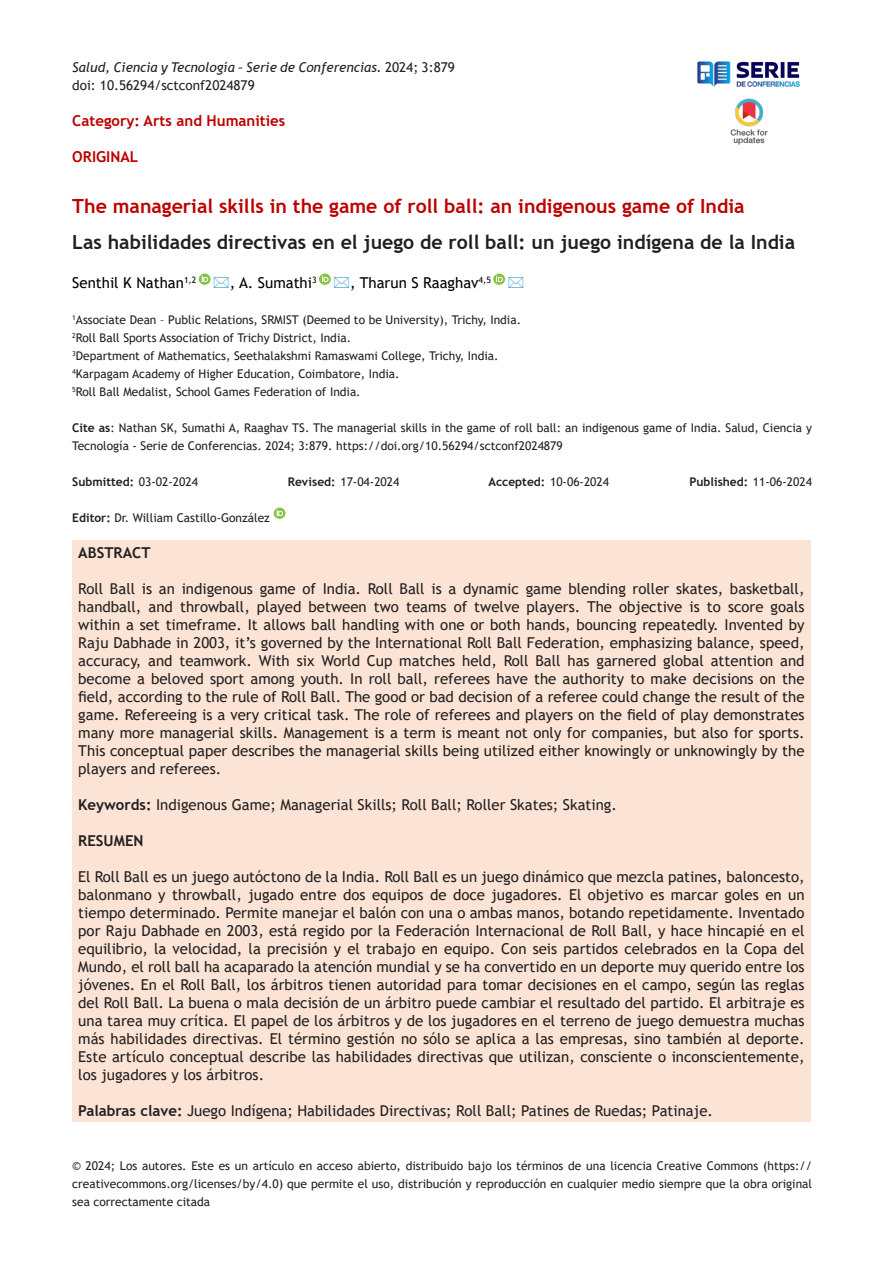
<style>
.page{position:relative;width:893px;height:1263px;background:#fff}
.page>*{position:absolute;margin:0;border:0;box-sizing:border-box;transform-origin:0 0}
.t1{font:700 19.5px "Trebuchet MS";color:#231f20}
.t2{font:700 19.5px "Trebuchet MS";color:#be0000}
.t3{font:15px/18px "Trebuchet MS";color:#231f20;text-align:justify}
.t4{font:15px "Trebuchet MS";color:#000}
.t5{font:700 15px "Trebuchet MS";color:#be0000}
.t6{font:700 15px "Trebuchet MS";color:#231f20}
.t7{font:italic 13.5px "Trebuchet MS";color:#231f20}
.t8{font:13.5px "Trebuchet MS";color:#231f20}
.t9{font:12px/18px "Trebuchet MS";color:#231f20;text-align:justify}
.t10{font:700 12px "Trebuchet MS";color:#231f20}
.s1{font-style:normal}
.s2{font-weight:700}
.s3{font-weight:400}
</style>
<div class="page">
<img style="left:697px;top:61px;width:103px;height:26px">
<img style="left:730px;top:98px;width:38px;height:47px">
<div style="left:72px;top:540px;width:739px;height:582px;background:#fbe4d5"></div>
<svg style="left:274px;top:508px;width:12px;height:11px"></svg>
<svg style="left:199px;top:274px;width:12px;height:11px"></svg>
<svg style="left:319px;top:274px;width:12px;height:11px"></svg>
<svg style="left:493px;top:274px;width:13px;height:11px"></svg>
<p class="t7" style="left:72px;top:59px;width:384px">Salud, Ciencia y Tecnología – Serie de Conferencias. <span class="s1">2024; 3:879</span></p>
<p class="t8" style="left:72px;top:77px;width:184px">doi: 10.56294/sctconf2024879</p>
<p class="t5" style="left:72px;top:111px;width:215px">Category: Arts and Humanities</p>
<p class="t5" style="left:72px;top:147px;width:67px">ORIGINAL</p>
<p class="t2" style="left:72px;top:194px;width:674px">The managerial skills in the game of roll ball: an indigenous game of India</p>
<p class="t1" style="left:72px;top:229px;width:724px">Las habilidades directivas en el juego de roll ball: un juego indígena de la India</p>
<p class="t4" style="left:72px;top:273px;width:126px">Senthil K Nathan<sup>1,2</sup></p>
<p class="t4" style="left:230px;top:273px;width:88px">, A. Sumathi<sup>3</sup></p>
<p class="t4" style="left:350px;top:273px;width:142px">, Tharun S Raaghav<sup>4,5</sup></p>
<p class="t9" style="left:72px;top:311px;width:450px"><sup>1</sup>Associate Dean – Public Relations, SRMIST (Deemed to be University), Trichy, India.</p>
<p class="t9" style="left:72px;top:329px;width:280px"><sup>2</sup>Roll Ball Sports Association of Trichy District, India.</p>
<p class="t9" style="left:72px;top:347px;width:428px"><sup>3</sup>Department of Mathematics, Seethalakshmi Ramaswami College, Trichy, India.</p>
<p class="t9" style="left:72px;top:365px;width:329px"><sup>4</sup>Karpagam Academy of Higher Education, Coimbatore, India.</p>
<p class="t9" style="left:72px;top:383px;width:290px"><sup>5</sup>Roll Ball Medalist, School Games Federation of India.</p>
<p class="t9" style="left:72px;top:419px;width:741px"><span class="s2">Cite as</span>: Nathan SK, Sumathi A, Raaghav TS. The managerial skills in the game of roll ball: an indigenous game of India. Salud, Ciencia y<br>Tecnología - Serie de Conferencias. 2024; 3:879. https://doi.org/10.56294/sctconf2024879</p>
<p class="t10" style="left:72px;top:474px;width:127px">Submitted: <span class="s3">03-02-2024</span></p>
<p class="t9" style="left:288px;top:473px;width:113px"><span class="s2">Revised:</span> 17-04-2024</p>
<p class="t9" style="left:488px;top:473px;width:122px"><span class="s2">Accepted:</span> 10-06-2024</p>
<p class="t10" style="left:689px;top:474px;width:124px">Published: <span class="s3">11-06-2024</span></p>
<p class="t9" style="left:72px;top:509px;width:199px"><span class="s2">Editor:</span> Dr. William Castillo-González</p>
<p class="t6" style="left:78px;top:543px;width:74px">ABSTRACT</p>
<p class="t3" style="left:78px;top:580px;width:728px">Roll Ball is an indigenous game of India. Roll Ball is a dynamic game blending roller skates, basketball, handball, and throwball, played between two teams of twelve players. The objective is to score goals within a set timeframe. It allows ball handling with one or both hands, bouncing repeatedly. Invented by Raju Dabhade in 2003, it’s governed by the International Roll Ball Federation, emphasizing balance, speed, accuracy, and teamwork. With six World Cup matches held, Roll Ball has garnered global attention and become a beloved sport among youth. In roll ball, referees have the authority to make decisions on the field, according to the rule of Roll Ball. The good or bad decision of a referee could change the result of the game. Refereeing is a very critical task. The role of referees and players on the field of play demonstrates many more managerial skills. Management is a term is meant not only for companies, but also for sports.<br>This conceptual paper describes the managerial skills being utilized either knowingly or unknowingly by the players and referees.</p>
<p class="t3" style="left:78px;top:796px;width:540px"><span class="s2">Keywords:</span> Indigenous Game; Managerial Skills; Roll Ball; Roller Skates; Skating.</p>
<p class="t6" style="left:78px;top:831px;width:67px">RESUMEN</p>
<p class="t3" style="left:78px;top:868px;width:728px">El Roll Ball es un juego autóctono de la India. Roll Ball es un juego dinámico que mezcla patines, baloncesto, balonmano y throwball, jugado entre dos equipos de doce jugadores. El objetivo es marcar goles en un tiempo determinado. Permite manejar el balón con una o ambas manos, botando repetidamente. Inventado por Raju Dabhade en 2003, está regido por la Federación Internacional de Roll Ball, y hace hincapié en el equilibrio, la velocidad, la precisión y el trabajo en equipo. Con seis partidos celebrados en la Copa del Mundo, el roll ball ha acaparado la atención mundial y se ha convertido en un deporte muy querido entre los jóvenes. En el Roll Ball, los árbitros tienen autoridad para tomar decisiones en el campo, según las reglas del Roll Ball. La buena o mala decisión de un árbitro puede cambiar el resultado del partido. El arbitraje es una tarea muy crítica. El papel de los árbitros y de los jugadores en el terreno de juego demuestra muchas más habilidades directivas. El término gestión no sólo se aplica a las empresas, sino también al deporte.<br>Este artículo conceptual describe las habilidades directivas que utilizan, consciente o inconscientemente, los jugadores y los árbitros.</p>
<p class="t3" style="left:78px;top:1102px;width:636px"><span class="s2">Palabras clave:</span> Juego Indígena; Habilidades Directivas; Roll Ball; Patines de Ruedas; Patinaje.</p>
<p class="t9" style="left:72px;top:1157px;width:741px">© 2024; Los autores. Este es un artículo en acceso abierto, distribuido bajo los términos de una licencia Creative Commons (https:// creativecommons.org/licenses/by/4.0) que permite el uso, distribución y reproducción en cualquier medio siempre que la obra original sea correctamente citada</p>
</div>
